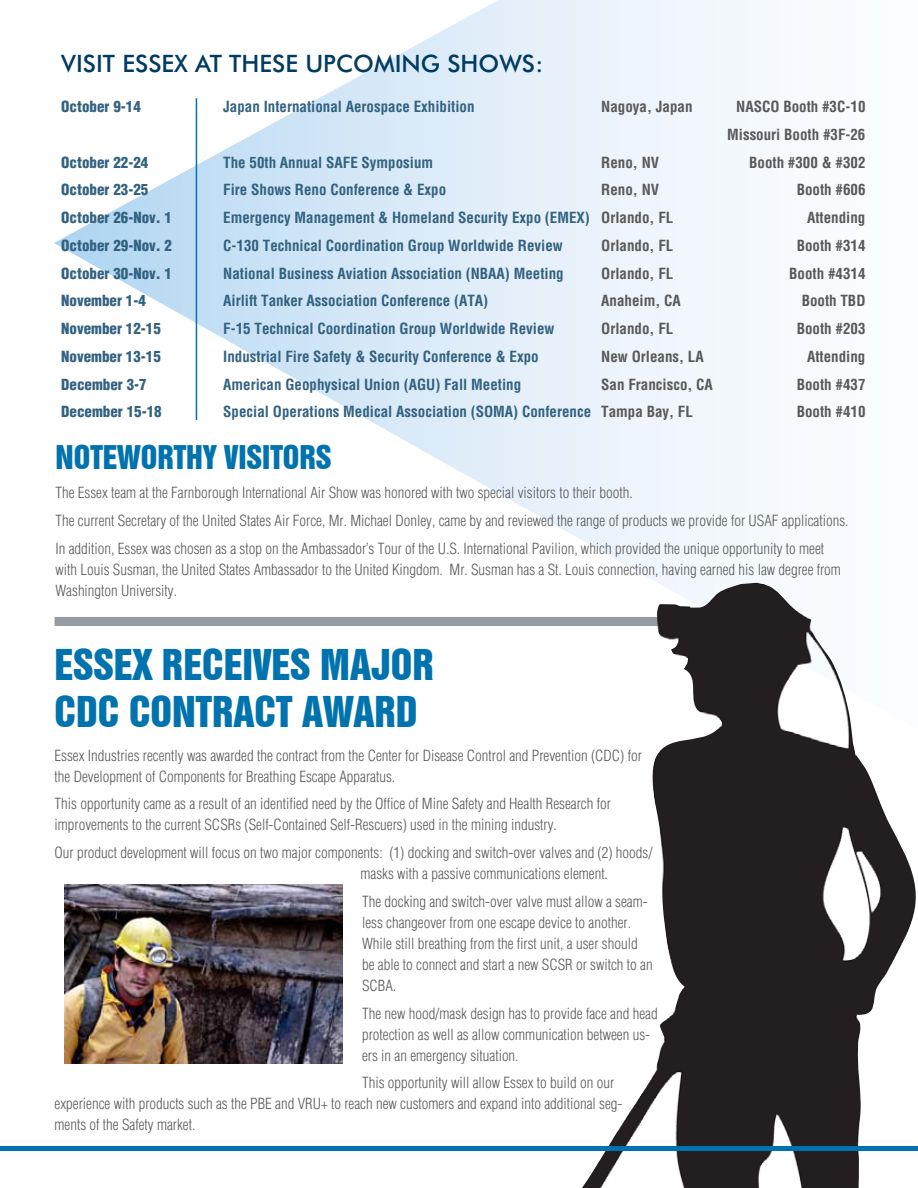
<style>
.page{position:relative;width:918px;height:1188px;background:#fff}
.page>*{position:absolute;margin:0;border:0;box-sizing:border-box;transform-origin:0 0}
.t1{font:39px/46.8px "Swiss 921 BT Regular A";color:#0073ae}
.t2{font:30px "Swiss 921 BT Regular A";color:#0073ae}
.t3{font:500 24px "Futura BT";color:#003b61}
.t4{font:300 condensed 15px/21px "Helvetica";color:#58595b}
.t5{font:700 condensed 15px "Helvetica";color:#336280}
.t6{font:700 condensed 15px/27.8px "Helvetica";color:#58595b;text-align:right}
.t7{font:900 condensed 15px "Helvetica";color:#336280}
.s1{color:#58595b}
</style>
<div class="page">
<svg style="left:54px;top:0;width:708px;height:626px"></svg>
<div style="left:55px;top:617px;width:705px;height:9px;background:#949ca1"></div>
<hr style="left:196px;top:98px;width:1px;height:322px;background:#0073ae">
<img style="left:582px;top:583px;width:336px;height:605px">
<hr style="left:0;top:1146px;width:918px;height:4px;background:#0073ae">
<img style="left:65px;top:885px;width:277px;height:178px">
<h3 class="t3" style="left:61px;top:49px;width:484px">VISIT ESSEX AT THESE UPCOMING SHOWS:</h3>
<p class="t7" style="left:61px;top:97px;width:81px">October 9-14</p>
<p class="t5" style="left:223px;top:98px;width:253px">Japan International Aerospace Exhibition</p>
<p class="t6" style="left:601px;top:93px;width:93px">Nagoya, Japan</p>
<p class="t6" style="left:727px;top:93px;width:140px">NASCO Booth #3C-10<br>Missouri Booth #3F-26</p>
<p class="t7" style="left:61px;top:153px;width:89px">October 22-24</p>
<p class="t5" style="left:223px;top:153px;width:212px">The 50th Annual SAFE Symposium</p>
<p class="t6" style="left:601px;top:148px;width:59px">Reno, NV</p>
<p class="t6" style="left:749px;top:148px;width:118px">Booth #300 &amp; #302</p>
<p class="t7" style="left:61px;top:180px;width:89px">October 23-25</p>
<p class="t5" style="left:223px;top:181px;width:224px">Fire Shows Reno Conference &amp; Expo</p>
<p class="t6" style="left:601px;top:176px;width:59px">Reno, NV</p>
<p class="t6" style="left:797px;top:176px;width:70px">Booth #606</p>
<p class="t7" style="left:61px;top:208px;width:112px">October 26-Nov. 1</p>
<p class="t5" style="left:223px;top:209px;width:452px">Emergency Management &amp; Homeland Security Expo (EMEX) <span class="s1">Orlando, FL</span></p>
<p class="t6" style="left:807px;top:204px;width:60px">Attending</p>
<p class="t7" style="left:61px;top:236px;width:112px">October 29-Nov. 2</p>
<p class="t5" style="left:223px;top:236px;width:341px">C-130 Technical Coordination Group Worldwide Review</p>
<p class="t6" style="left:601px;top:231px;width:74px">Orlando, FL</p>
<p class="t6" style="left:797px;top:231px;width:70px">Booth #314</p>
<p class="t7" style="left:61px;top:264px;width:112px">October 30-Nov. 1</p>
<p class="t5" style="left:223px;top:264px;width:342px">National Business Aviation Association (NBAA) Meeting</p>
<p class="t6" style="left:601px;top:259px;width:74px">Orlando, FL</p>
<p class="t6" style="left:789px;top:259px;width:78px">Booth #4314</p>
<p class="t7" style="left:61px;top:291px;width:86px">November 1-4</p>
<p class="t5" style="left:223px;top:292px;width:267px">Airlift Tanker Association Conference (ATA)</p>
<p class="t6" style="left:601px;top:287px;width:81px">Anaheim, CA</p>
<p class="t6" style="left:802px;top:287px;width:65px">Booth TBD</p>
<p class="t7" style="left:61px;top:319px;width:101px">November 12-15</p>
<p class="t5" style="left:223px;top:320px;width:333px">F-15 Technical Coordination Group Worldwide Review</p>
<p class="t6" style="left:601px;top:315px;width:74px">Orlando, FL</p>
<p class="t6" style="left:797px;top:315px;width:70px">Booth #203</p>
<p class="t7" style="left:61px;top:347px;width:101px">November 13-15</p>
<p class="t5" style="left:223px;top:347px;width:317px">Industrial Fire Safety &amp; Security Conference &amp; Expo</p>
<p class="t6" style="left:601px;top:342px;width:104px">New Orleans, LA</p>
<p class="t6" style="left:807px;top:342px;width:60px">Attending</p>
<p class="t7" style="left:61px;top:375px;width:87px">December 3-7</p>
<p class="t5" style="left:223px;top:375px;width:299px">American Geophysical Union (AGU) Fall Meeting</p>
<p class="t6" style="left:601px;top:370px;width:113px">San Francisco, CA</p>
<p class="t6" style="left:797px;top:370px;width:70px">Booth #437</p>
<p class="t7" style="left:61px;top:402px;width:102px">December 15-18</p>
<p class="t5" style="left:223px;top:403px;width:471px">Special Operations Medical Association (SOMA) Conference <span class="s1">Tampa Bay, FL</span></p>
<p class="t6" style="left:797px;top:398px;width:70px">Booth #410</p>
<h2 class="t2" style="left:56px;top:438px;width:278px">NOTEWORTHY VISITORS</h2>
<p class="t4" style="left:56px;top:479px;width:795px;line-height:27.8px">The Essex team at the Farnborough I nternational Air Show was honored with two special visitors to their booth.<br>The current Secretary of the United States Air Force, Mr. Michael Donley, came by and reviewed the range of products we provide for USAF applications.<br>I n addition, Essex was chosen as a stop on the Ambassador’s Tour of the U.S. I nternational Pavilion, which provided the unique opportunity to meet</p>
<p class="t4" style="left:56px;top:559px;width:787px">with Louis Susman, the United States Ambassador to the United Kingdom. Mr. Susman has a St. Louis connection, having earned his law degree from<br>Washington University.</p>
<h1 class="t1" style="left:55px;top:641px;width:381px;text-indent:266px">MAJOR<br>CDC CONTRACT AWARD</h1>
<h1 class="t1" style="left:55px;top:641px;width:20px">ESSE</h1>
<h1 class="t1" style="left:133px;top:641px;width:49px">X RECEIVES</h1>
<p class="t4" style="left:55px;top:745px;width:589px">Essex I ndustries recently was awarded the contract from the Center for Disease Control and Prevention (CDC) for the Development of Components for Breathing Escape Apparatus.</p>
<p class="t4" style="left:55px;top:793px;width:558px">This opportunity came as a result of an identified need by the Office of Mine Safety and Health Research for improvements to the current SCSRs (Self-Contained Self-Rescuers) used in the mining industry.</p>
<p class="t4" style="left:361px;top:842px;width:294px;text-indent:-306px">Our product development will focus on two major components: (1) docking and switch-over valves and (2) hoods/ masks with a passive communications element.</p>
<p class="t4" style="left:362px;top:891px;width:292px">The docking and switch-over valve must allow a seam&shy;less changeover from one escape device to another.<br>While still breathing from the first unit, a user should be able to connect and start a new SCSR or switch to an SCBA.</p>
<p class="t4" style="left:362px;top:1003px;width:297px">The new hood/mask design has to provide face and head protection as well as allow communication between us&shy;ers in an emergency situation.</p>
<p class="t4" style="left:55px;top:1072px;width:570px;text-indent:308px">This opportunity will allow Essex to build on our experience with products such as the PBE and VRU+ to reach new customers and expand into additional seg&shy;ments of the Safety market.</p>
</div>
